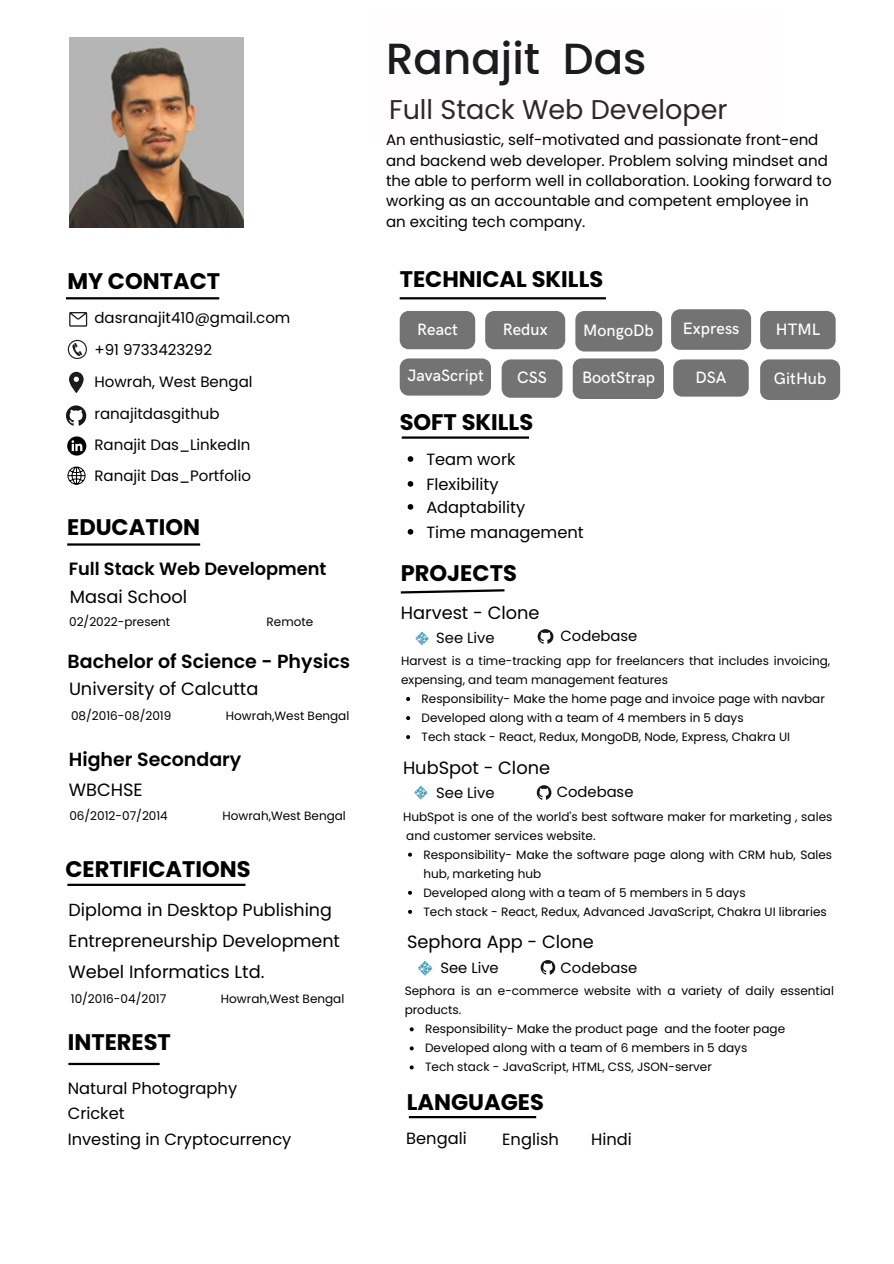
<style>
.page{position:relative;width:894px;height:1264px;background:#fff}
.page>*{position:absolute;margin:0;border:0;box-sizing:border-box;transform-origin:0 0}
.t1{font:500 43.5px "Poppins";color:#1b1c1f}
.t2{font:27px "Poppins";color:#2e2727}
.t3{font:700 22.5px "Poppins";color:#000}
.t4{font:600 19.05px "Poppins";color:#000}
.t5{font:17.7px "Poppins";color:#000}
.t6{font:600 17.7px "Poppins";color:#000}
.t7{font:17.4px "Poppins";color:#000}
.t8{font:500 16.5px "HK Grotesk";color:#fff}
.t9{font:16.2px/24.9px "Poppins";color:#000}
.t10{font:15px/20.2px "Poppins";color:#000}
.t11{font:14.7px "Poppins";color:#000}
.t12{font:12px/19px "Poppins";color:#000}
</style>
<div class="page">
<hr style="left:399px;top:297px;width:206px;height:2px;background:#000">
<hr style="left:67px;top:543px;width:133px;height:2px;background:#000">
<hr style="left:66px;top:297px;width:153px;height:2px;background:#000">
<svg style="left:69px;top:312px;width:18px;height:14px"></svg>
<svg style="left:68px;top:340px;width:19px;height:19px"></svg>
<svg style="left:69px;top:372px;width:15px;height:21px"></svg>
<img style="left:70px;top:37px;width:173px;height:191px">
<svg style="left:66px;top:405px;width:20px;height:21px"></svg>
<svg style="left:67px;top:436px;width:19px;height:19px"></svg>
<hr style="left:67px;top:883px;width:178px;height:3px;background:#000">
<hr style="left:68px;top:1062px;width:92px;height:3px;background:#000">
<div style="left:399px;top:311px;width:76px;height:38px;background:#737373"></div>
<div style="left:399px;top:358px;width:92px;height:37px;background:#737373"></div>
<div style="left:760px;top:311px;width:75px;height:38px;background:#737373"></div>
<svg style="left:501px;top:359px;width:61px;height:39px;background:#7a7a7a"></svg>
<div style="left:673px;top:359px;width:75px;height:37px;background:#737373"></div>
<div style="left:572px;top:358px;width:91px;height:41px;background:#737373"></div>
<svg style="left:400px;top:589px;width:105px;height:5px"></svg>
<hr style="left:409px;top:1115px;width:127px;height:3px;background:#000">
<div style="left:760px;top:359px;width:79px;height:41px;background:#737373"></div>
<div style="left:485px;top:311px;width:80px;height:38px;background:#737373"></div>
<svg style="left:67px;top:466px;width:18px;height:18px"></svg>
<svg style="left:414px;top:786px;width:13px;height:13px"></svg>
<svg style="left:418px;top:961px;width:14px;height:14px"></svg>
<hr style="left:401px;top:436px;width:128px;height:2px;background:#000">
<svg style="left:536px;top:785px;width:15px;height:14px"></svg>
<svg style="left:409px;top:1027px;width:4px;height:4px"></svg>
<svg style="left:409px;top:1046px;width:4px;height:4px"></svg>
<svg style="left:409px;top:1065px;width:4px;height:4px"></svg>
<svg style="left:408px;top:852px;width:4px;height:4px"></svg>
<svg style="left:408px;top:890px;width:4px;height:4px"></svg>
<svg style="left:408px;top:909px;width:4px;height:4px"></svg>
<svg style="left:407px;top:456px;width:6px;height:6px"></svg>
<svg style="left:407px;top:481px;width:6px;height:5px"></svg>
<svg style="left:407px;top:504px;width:6px;height:5px"></svg>
<svg style="left:407px;top:529px;width:6px;height:5px"></svg>
<svg style="left:540px;top:960px;width:15px;height:14px"></svg>
<div style="left:575px;top:311px;width:87px;height:40px;background:#737373"></div>
<svg style="left:671px;top:309px;width:79px;height:41px;background:#777"></svg>
<svg style="left:415px;top:631px;width:14px;height:14px"></svg>
<svg style="left:406px;top:697px;width:4px;height:4px"></svg>
<svg style="left:406px;top:716px;width:4px;height:4px"></svg>
<svg style="left:406px;top:735px;width:4px;height:4px"></svg>
<svg style="left:537px;top:629px;width:16px;height:14px"></svg>
<h1 class="t1" style="left:386px;top:29px;width:262px">Ranajit Das</h1>
<h2 class="t2" style="left:389px;top:91px;width:340px">Full Stack Web Developer</h2>
<h3 class="t3" style="left:67px;top:265px;width:154px">MY CONTACT</h3>
<p class="t10" style="left:94px;top:308px;width:197px">dasranajit410@gmail.com</p>
<p class="t10" style="left:94px;top:340px;width:119px">+91 9733423292</p>
<p class="t10" style="left:94px;top:372px;width:159px">Howrah, West Bengal</p>
<p class="t10" style="left:94px;top:398px;width:157px;line-height:30.9px">ranajitdasgithub<br>Ranajit Das_LinkedIn</p>
<p class="t10" style="left:94px;top:465px;width:158px">Ranajit Das_Portfolio</p>
<h3 class="t3" style="left:67px;top:511px;width:134px">EDUCATION</h3>
<h3 class="t6" style="left:69px;top:557px;width:259px">Full Stack Web Development</h3>
<h3 class="t5" style="left:70px;top:584px;width:119px">Masai School</h3>
<p class="t12" style="left:69px;top:611px;width:102px">02/2022-present</p>
<p class="t12" style="left:266px;top:611px;width:48px">Remote</p>
<h3 class="t4" style="left:68px;top:648px;width:284px">Bachelor of Science - Physics</h3>
<h3 class="t5" style="left:69px;top:676px;width:191px">University of Calcutta</h3>
<p class="t12" style="left:71px;top:706px;width:102px">08/2016-08/2019</p>
<p class="t12" style="left:226px;top:706px;width:125px">Howrah,West Bengal</p>
<h3 class="t4" style="left:69px;top:746px;width:174px">Higher Secondary</h3>
<h3 class="t5" style="left:69px;top:777px;width:75px">WBCHSE</h3>
<p class="t12" style="left:69px;top:806px;width:100px">06/2012-07/2014</p>
<p class="t12" style="left:222px;top:806px;width:125px">Howrah,West Bengal</p>
<h3 class="t3" style="left:65px;top:853px;width:187px">CERTIFICATIONS</h3>
<h3 class="t7" style="left:69px;top:897px;width:265px">Diploma in Desktop Publishing</h3>
<h3 class="t7" style="left:68px;top:928px;width:273px">Entrepreneurship Development</h3>
<h3 class="t5" style="left:69px;top:958px;width:197px">Webel Informatics Ltd.</h3>
<p class="t12" style="left:71px;top:989px;width:97px">10/2016-04/2017</p>
<p class="t12" style="left:221px;top:989px;width:125px">Howrah,West Bengal</p>
<h3 class="t3" style="left:68px;top:1026px;width:105px">INTEREST</h3>
<h3 class="t9" style="left:68px;top:1075px;width:171px">Natural Photography</h3>
<h3 class="t9" style="left:68px;top:1101px;width:58px">Cricket</h3>
<p class="t10" style="left:386px;top:130px;width:447px">An enthusiastic, self-motivated and passionate front-end and backend web developer. Problem solving mindset and the able to perform well in collaboration. Looking forward to working as an accountable and competent employee in an exciting tech company.</p>
<h3 class="t3" style="left:399px;top:264px;width:205px">TECHNICAL SKILLS</h3>
<h3 class="t8" style="left:417px;top:320px;width:42px">React</h3>
<h3 class="t8" style="left:407px;top:366px;width:78px">JavaScript</h3>
<h3 class="t8" style="left:502px;top:320px;width:46px">Redux</h3>
<h3 class="t8" style="left:583px;top:321px;width:72px">MongoDb</h3>
<h3 class="t8" style="left:682px;top:319px;width:58px">Express</h3>
<h3 class="t8" style="left:775px;top:320px;width:46px">HTML</h3>
<h3 class="t8" style="left:517px;top:368px;width:31px">CSS</h3>
<h3 class="t8" style="left:582px;top:368px;width:74px">BootStrap</h3>
<h3 class="t8" style="left:695px;top:368px;width:33px">DSA</h3>
<h3 class="t8" style="left:773px;top:369px;width:54px">GitHub</h3>
<h3 class="t3" style="left:399px;top:406px;width:135px">SOFT SKILLS</h3>
<h3 class="t9" style="left:426px;top:447px;width:91px">Team work<br>Flexibility</h3>
<h3 class="t9" style="left:426px;top:495px;width:159px">Adaptability<br>Time management</h3>
<h3 class="t3" style="left:400px;top:558px;width:117px">PROJECTS</h3>
<h3 class="t5" style="left:400px;top:600px;width:140px">Harvest - Clone</h3>
<p class="t11" style="left:436px;top:627px;width:60px">See Live</p>
<p class="t11" style="left:560px;top:625px;width:78px">Codebase</p>
<p class="t12" style="left:401px;top:651px;width:430px">Harvest is a time-tracking app for freelancers that includes invoicing, expensing, and team management features</p>
<p class="t12" style="left:421px;top:689px;width:404px">Responsibility- Make the home page and invoice page with navbar<br>Developed along with a team of 4 members in 5 days<br>Tech stack - React, Redux, MongoDB, Node, Express, Chakra UI</p>
<h3 class="t5" style="left:403px;top:755px;width:148px">HubSpot - Clone</h3>
<p class="t11" style="left:436px;top:782px;width:60px">See Live</p>
<p class="t11" style="left:556px;top:781px;width:78px">Codebase</p>
<p class="t12" style="left:403px;top:806px;width:431px">HubSpot is one of the world's best software maker for marketing , sales and customer services website.</p>
<p class="t12" style="left:423px;top:845px;width:410px">Responsibility- Make the software page along with CRM hub, Sales hub, marketing hub<br>Developed along with a team of 5 members in 5 days<br>Tech stack - React, Redux, Advanced JavaScript, Chakra UI libraries</p>
<h3 class="t5" style="left:407px;top:929px;width:188px">Sephora App - Clone</h3>
<p class="t11" style="left:440px;top:957px;width:60px">See Live</p>
<p class="t11" style="left:560px;top:957px;width:78px">Codebase</p>
<p class="t12" style="left:404px;top:981px;width:431px">Sephora is an e-commerce website with a variety of daily essential products.</p>
<p class="t12" style="left:425px;top:1019px;width:361px">Responsibility- Make the product page and the footer page<br>Developed along with a team of 6 members in 5 days<br>Tech stack - JavaScript, HTML, CSS, JSON-server</p>
<h3 class="t3" style="left:406px;top:1085px;width:139px">LANGUAGES</h3>
<h3 class="t9" style="left:68px;top:1126px;width:225px">Investing in Cryptocurrency</h3>
<h3 class="t9" style="left:406px;top:1126px;width:62px">Bengali</h3>
<h3 class="t9" style="left:502px;top:1126px;width:58px">English</h3>
<h3 class="t9" style="left:591px;top:1126px;width:42px">Hindi</h3>
</div>
